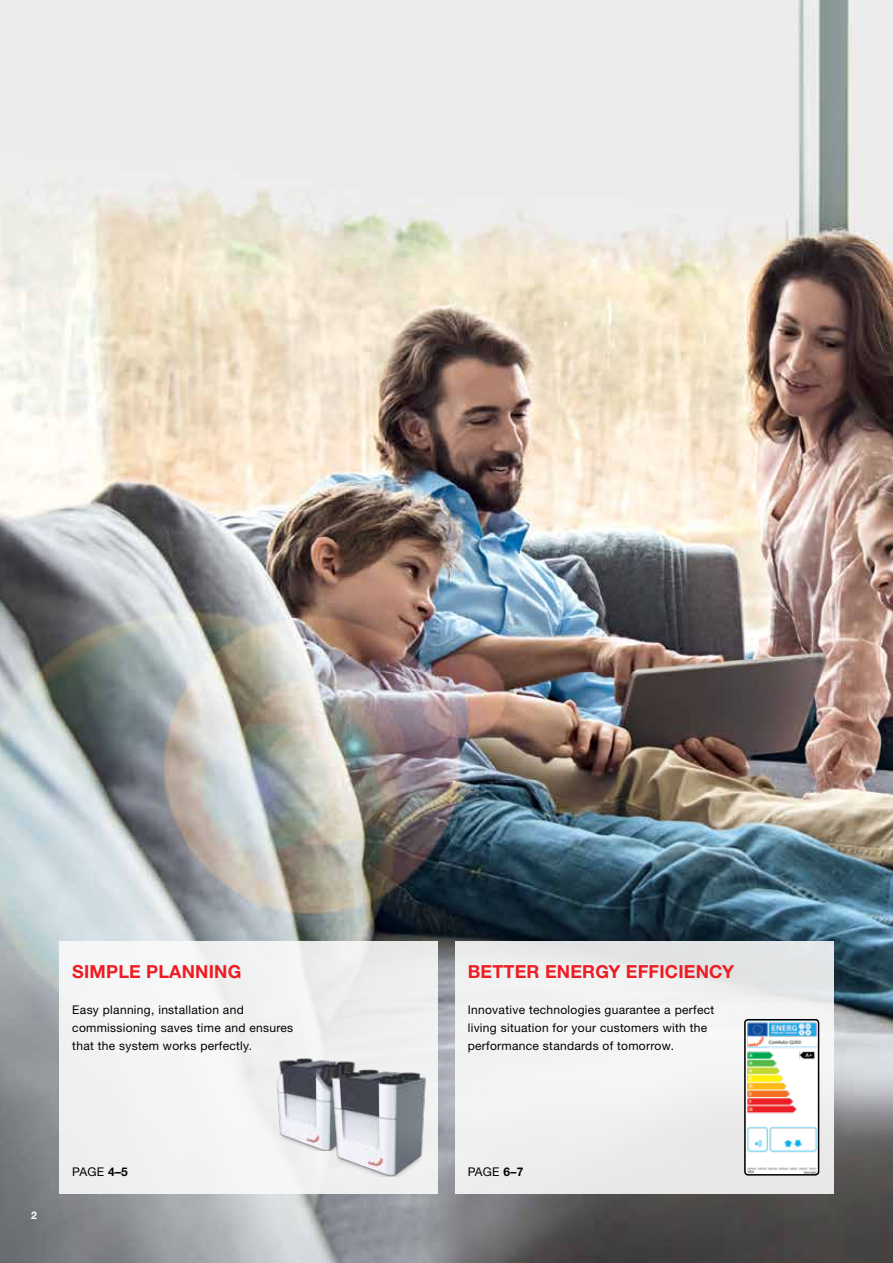
<style>
.page{position:relative;width:893px;height:1263px;background:#fff}
.page>*{position:absolute;margin:0;border:0;box-sizing:border-box;transform-origin:0 0}
.t1{font:700 18px "Helvetica Neue LTW1 G";letter-spacing:.01em;color:#ed1d24}
.t2{font:12px/18px "Helvetica Neuefor Zehnder";letter-spacing:.025em;color:#000}
.t3{font:700 10.5px "Helvetica Neue LTW1 G";color:#fff}
.s1{font-family:"Helvetica Neue LTW1 G";font-weight:700}
</style>
<div class="page">
<img style="left:0;top:0;width:893px;height:1263px">
<div style="left:455px;top:941px;width:378px;height:253px;background:linear-gradient(to right,#f4f4f4,#e6e7e8)"></div>
<div style="left:60px;top:941px;width:378px;height:253px;background:#f2f2f2"></div>
<img style="left:747px;top:1022px;width:72px;height:153px">
<div style="left:744px;top:1019px;width:75px;height:156px;border:2px solid #000;border-radius:3px"></div>
<img style="left:276px;top:1059px;width:79px;height:92px">
<img style="left:332px;top:1069px;width:94px;height:107px">
<h1 class="t1" style="left:72px;top:960px;width:171px">SIMPLE PLANNING</h1>
<p class="t2" style="left:72px;top:1000px;width:223px">Easy planning, installation and commissioning saves time and ensures that the system works perfectly.</p>
<p class="t3" style="left:31px;top:1209px;width:7px">2</p>
<p class="t2" style="left:72px;top:1162px;width:57px">PAGE <span class="s1">4–5</span></p>
<h1 class="t1" style="left:468px;top:960px;width:268px">BETTER ENERGY EFFICIENCY</h1>
<p class="t2" style="left:468px;top:1000px;width:248px">Innovative technologies guarantee a perfect living situation for your customers with the performance standards of tomorrow.</p>
<p class="t2" style="left:468px;top:1162px;width:57px">PAGE <span class="s1">6–7</span></p>
</div>
